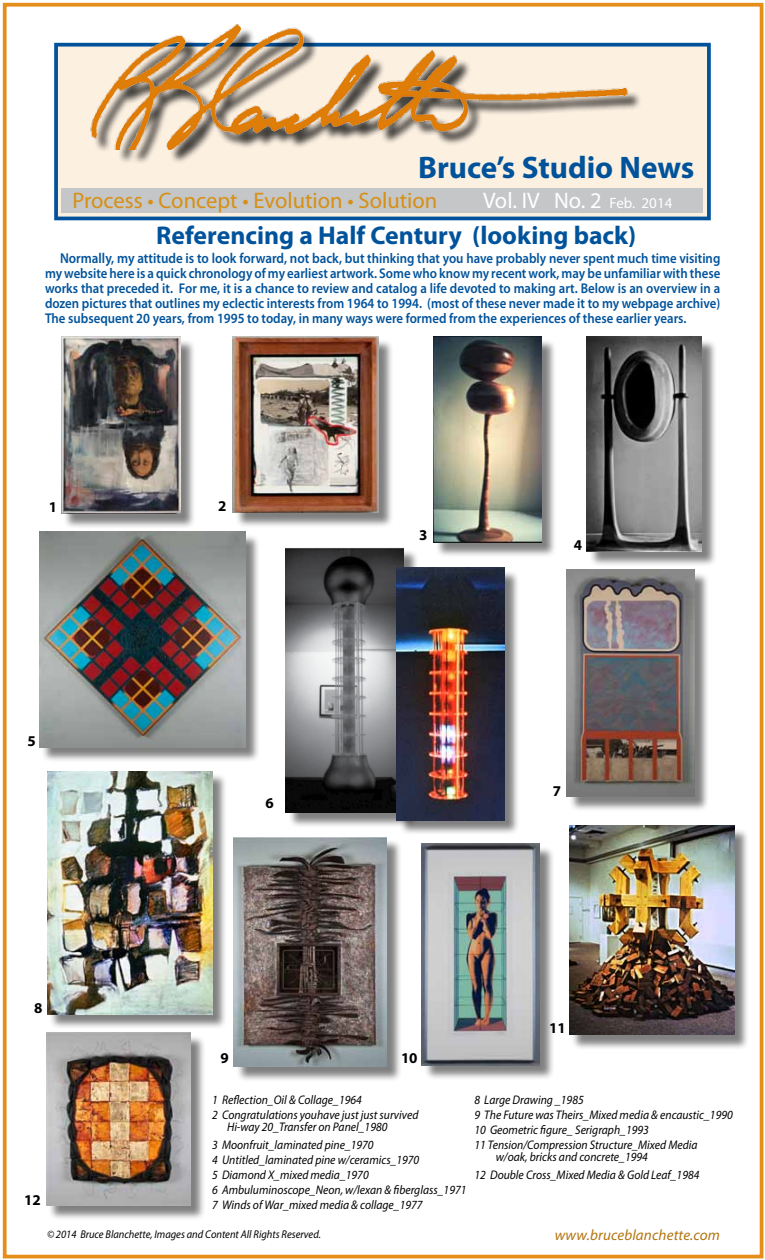
<style>
.page{position:relative;width:765px;height:1260px;background:#fff}
.page>*{position:absolute;margin:0;border:0;box-sizing:border-box;transform-origin:0 0}
.t1{font:700 31.25px "Myriad Pro";color:#00539b}
.t2{font:700 25.75px "Myriad Pro";color:#00539b}
.t3{font:22.5px "Myriad Pro";color:#d69015}
.t4{font:22.5px "Myriad Pro";color:#fff}
.t5{font:italic 15px "Myriad Pro";letter-spacing:.01em;color:#b2740e}
.t6{font:700 15px "Myriad Pro";color:#000}
.t7{font:600 14.12px/15px "Myriad Pro";color:#00539b;text-align:justify;scale:.91 1}
.t8{font:italic 12.5px/15px "Myriad Pro";color:#000;scale:.93 1}
.t9{font:italic 11.25px "Myriad Pro";color:#000;scale:.93 1}
.s1{font-size:15px}
.s2{font-size:14.38px}
</style>
<div class="page">
<div style="left:54px;top:43px;width:657px;height:177px;background:#fcf0e1;border:4px solid #00539b"></div>
<div style="left:61px;top:188px;width:642px;height:25px;background:#c4c6c8"></div>
<div style="left:63px;top:339px;width:133px;height:190px;background:#000;opacity:.5"></div>
<img style="left:61px;top:337px;width:119px;height:177px">
<div style="left:235px;top:339px;width:159px;height:189px;background:#000;opacity:.5"></div>
<img style="left:233px;top:337px;width:146px;height:175px">
<div style="left:435px;top:339px;width:122px;height:219px;background:#000;opacity:.5"></div>
<img style="left:433px;top:337px;width:108px;height:205px">
<div style="left:589px;top:339px;width:128px;height:228px;background:#000;opacity:.5"></div>
<img style="left:587px;top:337px;width:115px;height:215px">
<div style="left:41px;top:533px;width:220px;height:230px;background:#000;opacity:.5"></div>
<img style="left:39px;top:532px;width:206px;height:215px">
<div style="left:288px;top:549px;width:131px;height:279px;background:#000;opacity:.5"></div>
<img style="left:286px;top:547px;width:117px;height:265px">
<div style="left:398px;top:569px;width:122px;height:267px;background:#000;opacity:.5"></div>
<img style="left:396px;top:567px;width:109px;height:253px">
<div style="left:568px;top:571px;width:142px;height:241px;background:#000;opacity:.5"></div>
<img style="left:566px;top:569px;width:128px;height:227px">
<div style="left:49px;top:773px;width:179px;height:257px;background:#000;opacity:.5"></div>
<img style="left:47px;top:771px;width:165px;height:243px">
<div style="left:236px;top:839px;width:166px;height:243px;background:#000;opacity:.5"></div>
<img style="left:234px;top:837px;width:153px;height:229px">
<div style="left:571px;top:828px;width:179px;height:222px;background:#000;opacity:.5"></div>
<img style="left:569px;top:826px;width:165px;height:209px">
<div style="left:424px;top:845px;width:131px;height:236px;background:#000;opacity:.5"></div>
<img style="left:421px;top:843px;width:118px;height:222px">
<div style="left:48px;top:1034px;width:158px;height:187px;background:#000;opacity:.5"></div>
<img style="left:46px;top:1033px;width:144px;height:172px">
<div style="left:93px;top:26px;width:549px;height:137px;background:#000;opacity:.75"></div>
<img style="left:54px;top:24px;width:626px;height:126px">
<div style="left:3px;top:3px;width:760px;height:1255px;border:4px solid #e58e1a"></div>
<h1 class="t1" style="left:418px;top:150px;width:278px">Bruce’s Studio News</h1>
<h3 class="t4" style="left:483px;top:188px;width:191px">Vol. IV No. 2 <span class="s1">Feb. 2014</span></h3>
<h2 class="t2" style="left:156px;top:221px;width:482px">Referencing a Half Century (looking back)</h2>
<p class="t7" style="left:45px;top:251px;width:744px;text-indent:15px"><span class="s2">Normally, my attitude is to look forward, not back, but</span> thinking that you have probably never spent much time visiting my website here is a quick chronology of my earliest artwork. Some who know my recent work, may be unfamiliar with these works that preceded it. For me, it is a chance to review and catalog a life devoted to making art. Below is an overview in a dozen pictures that outlines my eclectic interests from 1964 to 1994. (most of these never made it to my webpage archive)<br>The subsequent 20 years, from 1995 to today, in many ways were formed from the experiences of these earlier years.</p>
<h3 class="t3" style="left:73px;top:188px;width:366px">Process • Concept • Evolution • Solution</h3>
<p class="t6" style="left:49px;top:499px;width:10px">1</p>
<p class="t6" style="left:218px;top:497px;width:10px">2</p>
<p class="t6" style="left:28px;top:733px;width:10px">5</p>
<p class="t6" style="left:266px;top:794px;width:10px">6</p>
<p class="t6" style="left:419px;top:527px;width:10px">3</p>
<p class="t6" style="left:574px;top:537px;width:10px">4</p>
<p class="t6" style="left:553px;top:782px;width:10px">7</p>
<p class="t6" style="left:34px;top:999px;width:10px">8</p>
<p class="t6" style="left:24px;top:1191px;width:18px">12</p>
<p class="t6" style="left:220px;top:1050px;width:10px">9</p>
<p class="t6" style="left:401px;top:1049px;width:18px">10</p>
<p class="t6" style="left:549px;top:1020px;width:18px">11</p>
<p class="t8" style="left:212px;top:1092px;width:223px">1 Reflection_Oil &amp; Collage_1964<br>2 Congratulations youhave just just survived</p>
<p class="t8" style="left:212px;top:1119px;width:190px;line-height:17.5px;text-indent:15px">Hi-way 20_Transfer on Panel_1980<br>3 Moonfruit_laminated pine_1970</p>
<p class="t8" style="left:212px;top:1152px;width:275px">4 Untitled_laminated pine w/ceramics_1970<br>5 Diamond X_mixed media_1970<br>6 Ambuluminoscope_Neon, w/lexan &amp; fiberglass_1971<br>7 Winds of War_mixed media &amp; collage_1977</p>
<p class="t8" style="left:474px;top:1092px;width:279px">8 Large Drawing _1985<br>9 The Future was Theirs_Mixed media &amp; encaustic_1990<br>10 Geometric figure_ Serigraph_1993<br>11 Tension/Compression Structure_Mixed Media</p>
<p class="t8" style="left:474px;top:1149px;width:244px;line-height:17.5px;text-indent:21px">w/oak, bricks and concrete_1994<br>12 Double Cross_Mixed Media &amp; Gold Leaf_1984</p>
<p class="t9" style="left:47px;top:1228px;width:296px">© 2014 Bruce Blanchette, Images and Content All Rights Reserved.</p>
<p class="t5" style="left:555px;top:1227px;width:167px">www.bruceblanchette.com</p>
</div>
